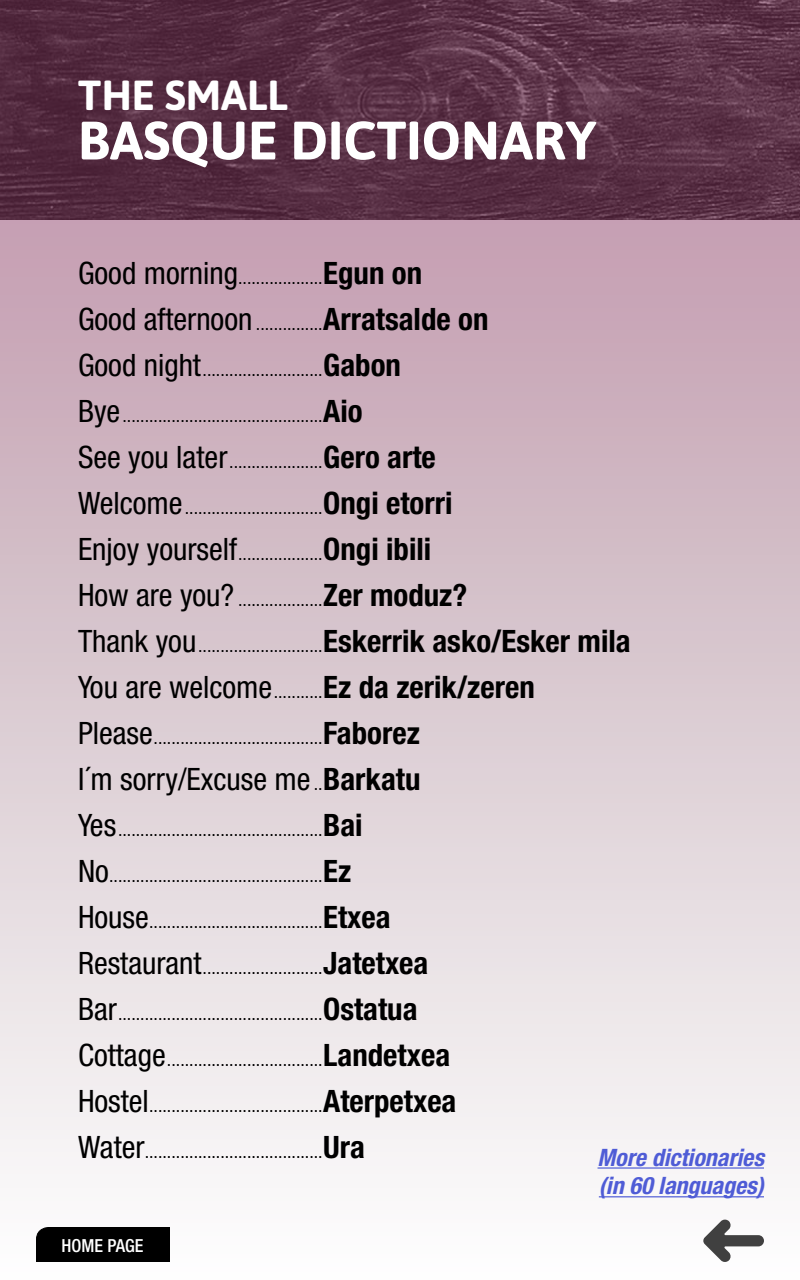
<style>
.page{position:relative;width:800px;height:1280px;background:#fff}
.page>*{position:absolute;margin:0;border:0;box-sizing:border-box;transform-origin:0 0}
.t1{font:700 54px "Asap";color:#fff}
.t2{font:700 42px "Asap";color:#fff}
.t3{font:700 condensed 30.9px "Helvetica Neue";color:#000}
.t4{font:condensed 30.9px "Helvetica Neue";color:#000}
.t5{font:italic 700 condensed 24px/28.8px "Helvetica Neue";color:#4f5cd6}
.t6{font:condensed 18.5px "Helvetica Neue";color:#000}
.t7{font:500 condensed 18px "Helvetica Neue";color:#fff}
.s1{font-size:30.9px}
.s2{font-weight:700;font-size:30.9px}
.s3{font-weight:400}
.s4{font-weight:400;font-size:18.5px}
.s5{font-size:18.5px}
.s6{font-weight:700}
</style>
<div class="page">
<div style="left:0;top:153px;width:800px;height:1127px;background:linear-gradient(to bottom,#be98aa,#fcfffd)"></div>
<svg style="left:1px;top:0;width:799px;height:220px;background:#572f44"></svg>
<div style="left:36px;top:1226px;width:134px;height:36px;background:#000"></div>
<svg style="left:703px;top:1219px;width:61px;height:44px"></svg>
<hr style="left:598px;top:1167px;width:166px;height:2px;background:#4f5cd6">
<hr style="left:599px;top:1196px;width:165px;height:1px;background:#4f5cd6">
<h2 class="t2" style="left:78px;top:67px;width:211px">THE SMALL</h2>
<h1 class="t1" style="left:78px;top:104px;width:520px">BASQUE DICTIONARY</h1>
<p class="t6" style="left:78px;top:267px;width:346px"><span class="s1">Good morning</span>...................<span class="s2">Egun on</span></p>
<p class="t6" style="left:78px;top:313px;width:412px"><span class="s1">Good afternoon</span> ...............<span class="s2">Arratsalde on</span></p>
<p class="t6" style="left:78px;top:359px;width:325px"><span class="s1">Good night</span>...........................<span class="s2">Gabon</span></p>
<p class="t6" style="left:78px;top:405px;width:286px"><span class="s1">Bye</span>.............................................<span class="s2">Aio</span></p>
<p class="t6" style="left:78px;top:451px;width:359px"><span class="s1">See you later</span>.....................<span class="s2">Gero arte</span></p>
<p class="t6" style="left:78px;top:497px;width:376px"><span class="s1">Welcome</span>...............................<span class="s2">Ongi etorri</span></p>
<p class="t6" style="left:78px;top:543px;width:355px"><span class="s1">Enjoy yourself</span>...................<span class="s2">Ongi ibili</span></p>
<p class="t6" style="left:78px;top:589px;width:391px"><span class="s1">How are you?</span> ...................<span class="s2">Zer moduz?</span></p>
<p class="t6" style="left:78px;top:635px;width:554px"><span class="s1">Thank you</span>............................<span class="s2">Eskerrik asko/Esker mila</span></p>
<h3 class="t3" style="left:78px;top:669px;width:458px"><span class="s3">You are welcome</span><span class="s4">...........</span>Ez da zerik/zeren</h3>
<p class="t6" style="left:78px;top:727px;width:343px"><span class="s1">Please</span>......................................<span class="s2">Faborez</span></p>
<h3 class="t4" style="left:78px;top:762px;width:344px">I´m sorry/Excuse me <span class="s5">..</span><span class="s6">Barkatu</span></h3>
<p class="t6" style="left:78px;top:819px;width:286px"><span class="s1">Yes</span>..............................................<span class="s2">Bai</span></p>
<p class="t6" style="left:78px;top:865px;width:275px"><span class="s1">No</span>................................................<span class="s2">Ez</span></p>
<p class="t6" style="left:78px;top:911px;width:314px"><span class="s1">House</span>.......................................<span class="s2">Etxea</span></p>
<p class="t6" style="left:78px;top:957px;width:352px"><span class="s1">Restaurant</span>...........................<span class="s2">Jatetxea</span></p>
<p class="t6" style="left:78px;top:1003px;width:341px"><span class="s1">Bar</span>..............................................<span class="s2">Ostatua</span></p>
<p class="t6" style="left:78px;top:1049px;width:374px"><span class="s1">Cottage</span>...................................<span class="s2">Landetxea</span></p>
<p class="t6" style="left:78px;top:1095px;width:380px"><span class="s1">Hostel</span>.......................................<span class="s2">Aterpetxea</span></p>
<p class="t6" style="left:78px;top:1141px;width:289px"><span class="s1">Water</span>........................................<span class="s2">Ura</span></p>
<p class="t5" style="left:598px;top:1142px;width:168px">More dictionaries (in 60 languages)</p>
<p class="t7" style="left:62px;top:1234px;width:83px">HOME PAGE</p>
</div>
